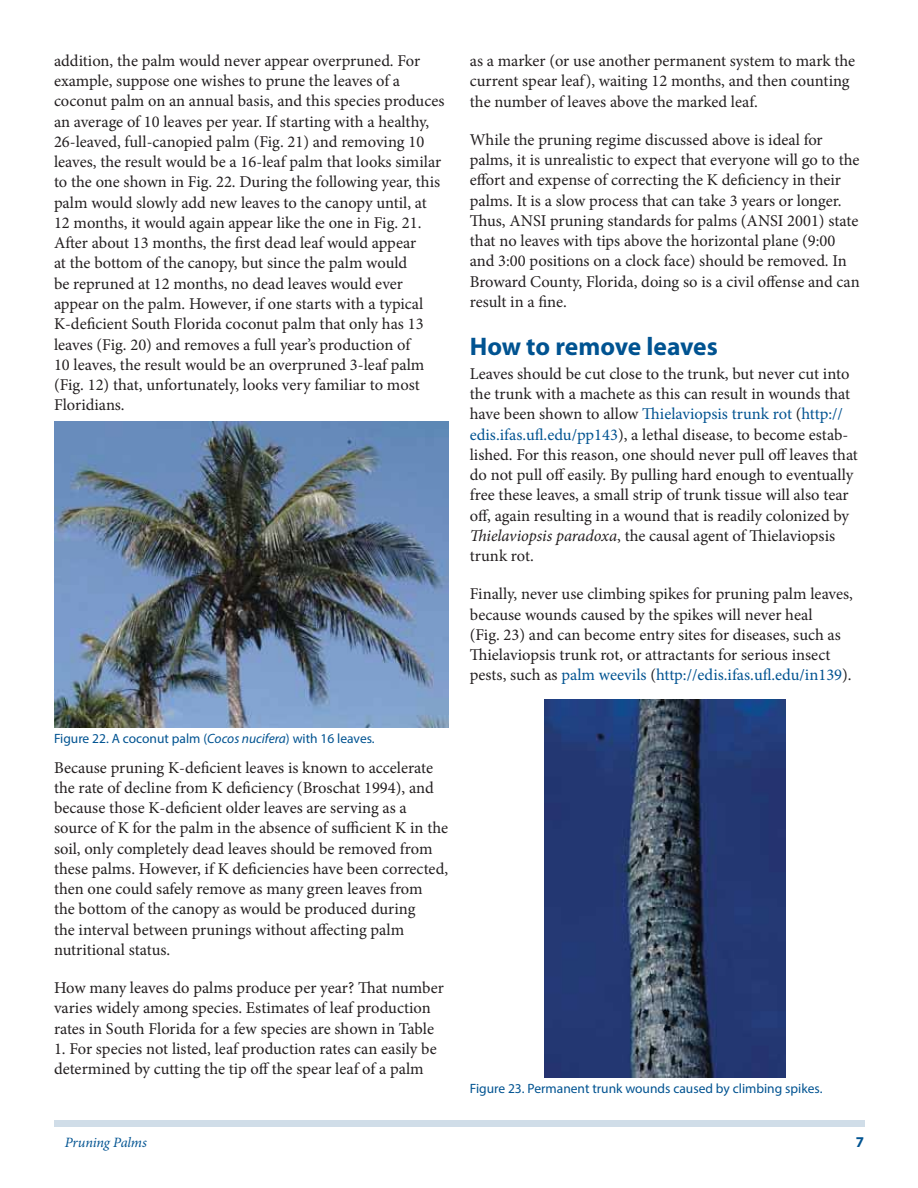
<style>
.page{position:relative;width:918px;height:1188px;background:#fff}
.page>*{position:absolute;margin:0;border:0;box-sizing:border-box;transform-origin:0 0}
.t1{font:700 25.5px "Myriad Pro";color:#005391}
.t2{font:16.5px/20.2px "Minion Pro";color:#231f20}
.t3{font:700 15px "Myriad Pro";color:#005391}
.t4{font:italic 14.25px "Minion Pro";letter-spacing:-.015em;color:#005391}
.t5{font:13.5px "Myriad Pro";color:#005391}
.s1{font-style:italic}
.s2{color:#005391}
</style>
<div class="page">
<div style="left:54px;top:1120px;width:810px;height:7px;background:#d0dde8"></div>
<img style="left:54px;top:421px;width:394px;height:306px">
<img style="left:544px;top:699px;width:241px;height:378px">
<p class="t2" style="left:54px;top:52px;width:392px">addition, the palm would never appear overpruned. For example, suppose one wishes to prune the leaves of a coconut palm on an annual basis, and this species produces an average of 10 leaves per year. If starting with a healthy, 26-leaved, full-canopied palm (Fig. 21) and removing 10 leaves, the result would be a 16-leaf palm that looks similar to the one shown in Fig. 22. During the following year, this palm would slowly add new leaves to the canopy until, at 12 months, it would again appear like the one in Fig. 21.<br>After about 13 months, the first dead leaf would appear<br>at the bottom of the canopy, but since the palm would<br>be repruned at 12 months, no dead leaves would ever appear on the palm. However, if one starts with a typical K-deficient South Florida coconut palm that only has 13 leaves (Fig. 20) and removes a full year’s production of<br>10 leaves, the result would be an overpruned 3-leaf palm (Fig. 12) that, unfortunately, looks very familiar to most Floridians.</p>
<p class="t5" style="left:54px;top:733px;width:322px">Figure 22. A coconut palm (<span class="s1">Cocos nucifera</span>) with 16 leaves.</p>
<p class="t2" style="left:54px;top:758px;width:396px">Because pruning K-deficient leaves is known to accelerate the rate of decline from K deficiency (Broschat 1994), and because those K-deficient older leaves are serving as a source of K for the palm in the absence of sufficient K in the soil, only completely dead leaves should be removed from these palms. However, if K deficiencies have been corrected, then one could safely remove as many green leaves from<br>the bottom of the canopy as would be produced during<br>the interval between prunings without affecting palm nutritional status.</p>
<p class="t2" style="left:54px;top:979px;width:391px">How many leaves do palms produce per year? That number varies widely among species. Estimates of leaf production rates in South Florida for a few species are shown in Table</p>
<p class="t2" style="left:54px;top:1040px;width:384px">1. For species not listed, leaf production rates can easily be determined by cutting the tip off the spear leaf of a palm</p>
<p class="t2" style="left:470px;top:52px;width:387px">as a marker (or use another permanent system to mark the current spear leaf), waiting 12 months, and then counting the number of leaves above the marked leaf.</p>
<p class="t2" style="left:470px;top:131px;width:391px">While the pruning regime discussed above is ideal for palms, it is unrealistic to expect that everyone will go to the effort and expense of correcting the K deficiency in their palms. It is a slow process that can take 3 years or longer.<br>Thus, ANSI pruning standards for palms (ANSI 2001) state that no leaves with tips above the horizontal plane (9:00 and 3:00 positions on a clock face) should be removed. In Broward County, Florida, doing so is a civil offense and can result in a fine.</p>
<h1 class="t1" style="left:470px;top:337px;width:250px">How to remove leaves</h1>
<p class="t2" style="left:470px;top:365px;width:390px">Leaves should be cut close to the trunk, but never cut into the trunk with a machete as this can result in wounds that have been shown to allow <span class="s2">Thielaviopsis trunk rot</span> (<span class="s2">http:// edis.ifas.ufl.edu/pp143</span>), a lethal disease, to become estab&shy;lished. For this reason, one should never pull off leaves that do not pull off easily. By pulling hard enough to eventually free these leaves, a small strip of trunk tissue will also tear off, again resulting in a wound that is readily colonized by <span class="s1">Thielaviopsis paradoxa</span>, the causal agent of Thielaviopsis trunk rot.</p>
<p class="t2" style="left:470px;top:585px;width:385px">Finally, never use climbing spikes for pruning palm leaves, because wounds caused by the spikes will never heal<br>(Fig. 23) and can become entry sites for diseases, such as Thielaviopsis trunk rot, or attractants for serious insect pests, such as <span class="s2">palm weevils</span> (<span class="s2">http://edis.ifas.ufl.edu/in139</span>).</p>
<p class="t5" style="left:470px;top:1083px;width:354px">Figure 23. Permanent trunk wounds caused by climbing spikes.</p>
<p class="t4" style="left:65px;top:1137px;width:84px">Pruning Palms</p>
<p class="t3" style="left:856px;top:1137px;width:10px">7</p>
</div>
